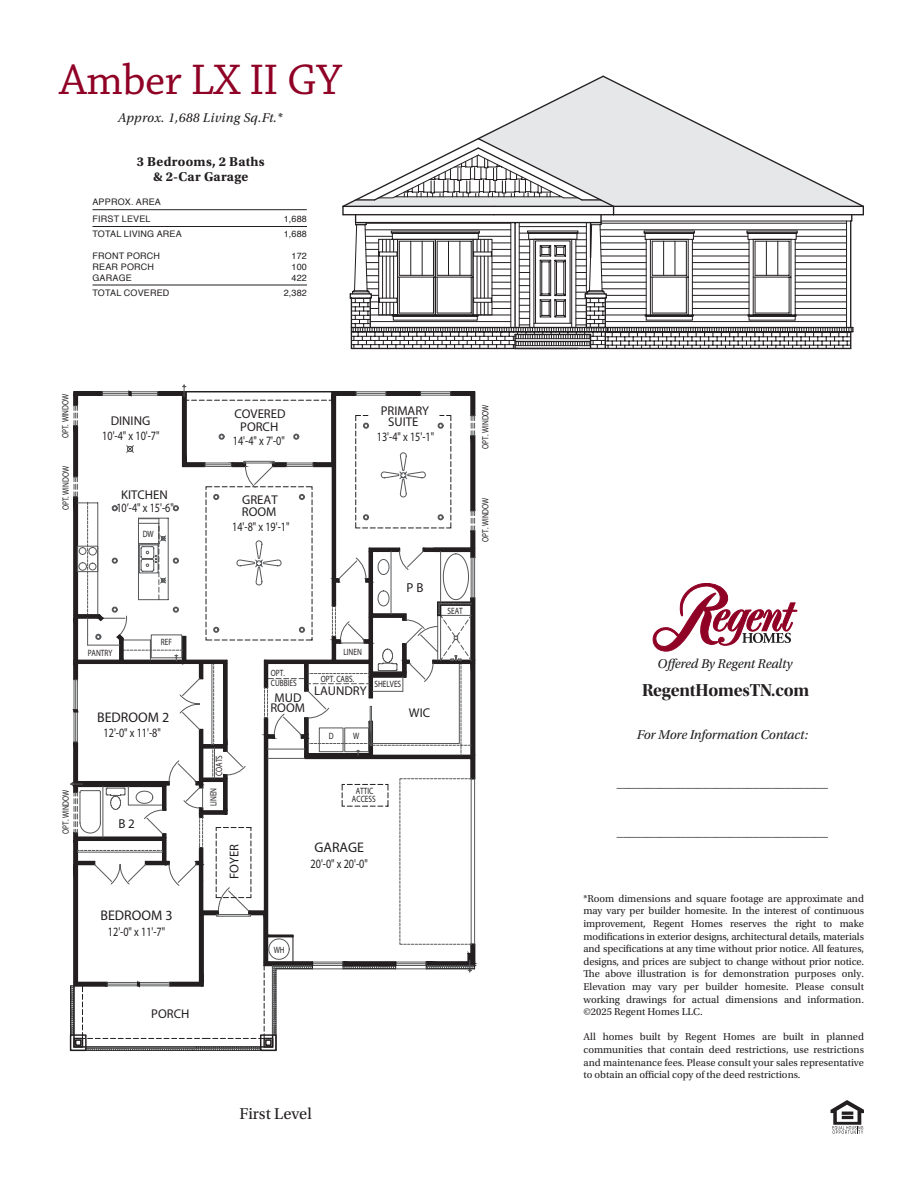
<style>
.page{position:relative;width:918px;height:1188px;background:#fff}
.page>*{position:absolute;margin:0;border:0;box-sizing:border-box;transform-origin:0 0}
.t1{font:45px "Chaparral Pro";letter-spacing:-.01em;color:#900126}
.t2{font:18px "Utopia Std Bold Disp";letter-spacing:-.01em;color:#231f20}
.t3{font:16.5px "Utopia Std";color:#231f20}
.t4{font:13.95px "Myriad Pro";color:#231f20}
.t5{font:italic 13.5px "Utopia Std";letter-spacing:-.01em;color:#231f20}
.t6{font:700 13.5px/15px "Utopia Std";letter-spacing:.02em;color:#231f20;text-align:center}
.t7{font:italic 13.5px "Utopia Std";letter-spacing:.02em;color:#231f20}
.t8{font:13.05px "Myriad Pro";color:#231f20}
.t9{font:12.75px "Myriad Pro";color:#231f20;scale:.8 1}
.t10{font:12.75px/11.9px "Myriad Pro";color:#231f20;text-align:center}
.t11{font:10.5px/12.6px "Utopia Std";color:#231f20;text-align:justify}
.t12{font:9.15px/8.6px "Myriad Pro";color:#231f20;text-align:center;scale:.8 1}
.t13{font:9px/16.8px "Helvetica";letter-spacing:.02em;color:#231f20}
</style>
<div class="page">
<hr style="left:92px;top:209px;width:215px;height:1px;background:#231f20">
<hr style="left:92px;top:226px;width:215px;height:1px;background:#231f20">
<hr style="left:92px;top:285px;width:215px;height:1px;background:#231f20">
<svg style="left:831px;top:1100px;width:33px;height:34px"></svg>
<svg style="left:653px;top:583px;width:144px;height:68px"></svg>
<svg style="left:69px;top:391px;width:406px;height:660px"></svg>
<hr style="left:313px;top:969px;width:30px;height:1px;background:#57585a">
<hr style="left:396px;top:969px;width:30px;height:1px;background:#57585a">
<hr style="left:351px;top:348px;width:500px;height:1px;background:#231f20">
<svg style="left:342px;top:76px;width:522px;height:272px"></svg>
<h1 class="t1" style="left:60px;top:55px;width:284px">Amber LX II GY</h1>
<p class="t7" style="left:118px;top:110px;width:166px">Approx. 1,688 Living Sq.Ft.*</p>
<p class="t6" style="left:137px;top:154px;width:129px">3 Bedrooms, 2 Baths &amp; 2-Car Garage</p>
<p class="t13" style="left:92px;top:194px;width:70px">APPROX. AREA<br>FIRST LEVEL</p>
<p class="t13" style="left:284px;top:211px;width:25px">1,688</p>
<p class="t13" style="left:92px;top:226px;width:91px">TOTAL LIVING AREA</p>
<p class="t13" style="left:284px;top:226px;width:25px">1,688</p>
<p class="t13" style="left:92px;top:248px;width:69px">FRONT PORCH</p>
<p class="t13" style="left:292px;top:248px;width:17px">172</p>
<p class="t13" style="left:92px;top:258px;width:63px">REAR PORCH</p>
<p class="t13" style="left:292px;top:258px;width:17px">100</p>
<p class="t13" style="left:92px;top:269px;width:41px">GARAGE</p>
<p class="t13" style="left:292px;top:269px;width:17px">422</p>
<p class="t13" style="left:92px;top:285px;width:79px">TOTAL COVERED</p>
<p class="t13" style="left:284px;top:285px;width:25px">2,382</p>
<p class="t12" style="left:61px;top:438px;width:57px;rotate:-90deg">OPT. WINDOW</p>
<p class="t12" style="left:481px;top:449px;width:57px;rotate:-90deg">OPT. WINDOW</p>
<p class="t10" style="left:381px;top:404px;width:50px">PRIMARY<br>SUITE</p>
<p class="t10" style="left:234px;top:407px;width:53px;line-height:12.8px">COVERED<br>PORCH</p>
<p class="t10" style="left:111px;top:415px;width:41px">DINING</p>
<p class="t9" style="left:102px;top:428px;width:73px">10'-4" x 10'-7"</p>
<p class="t9" style="left:377px;top:429px;width:73px">13'-4" x 15'-1"</p>
<p class="t9" style="left:233px;top:433px;width:67px">14'-4" x 7'-0"</p>
<p class="t12" style="left:61px;top:510px;width:57px;rotate:-90deg">OPT. WINDOW</p>
<p class="t10" style="left:121px;top:488px;width:48px">KITCHEN</p>
<p class="t9" style="left:116px;top:500px;width:73px">10’-4" x 15'-6"</p>
<p class="t12" style="left:143px;top:529px;width:15px">DW</p>
<p class="t12" style="left:88px;top:648px;width:32px">PANTRY</p>
<p class="t12" style="left:161px;top:638px;width:15px">REF</p>
<p class="t12" style="left:61px;top:834px;width:57px;rotate:-90deg">OPT. WINDOW</p>
<h3 class="t4" style="left:97px;top:708px;width:74px">BEDROOM 2</h3>
<p class="t9" style="left:104px;top:725px;width:73px">12'-0" x 11'-8"</p>
<p class="t8" style="left:118px;top:815px;width:18px">B 2</p>
<h3 class="t4" style="left:101px;top:907px;width:74px">BEDROOM 3</h3>
<p class="t9" style="left:108px;top:924px;width:73px">12'-0" x 11'-7"</p>
<p class="t10" style="left:242px;top:494px;width:37px;text-align:left">GREAT<br>ROOM</p>
<p class="t9" style="left:232px;top:519px;width:73px">14'-8" x 19'-1"</p>
<p class="t12" style="left:215px;top:776px;width:28px;rotate:-90deg">COATS</p>
<p class="t12" style="left:209px;top:806px;width:25px;rotate:-90deg">LINEN</p>
<p class="t10" style="left:228px;top:879px;width:36px;rotate:-90deg">FOYER</p>
<p class="t8" style="left:407px;top:579px;width:18px">P B</p>
<p class="t12" style="left:271px;top:668px;width:34px;line-height:10.4px;text-align:left">OPT.<br>CUBBIES</p>
<p class="t10" style="left:270px;top:692px;width:36px;line-height:10.6px">MUD<br>ROOM</p>
<p class="t12" style="left:343px;top:648px;width:25px">LINEN</p>
<p class="t12" style="left:321px;top:674px;width:43px">OPT. CABS.</p>
<p class="t10" style="left:314px;top:685px;width:54px">LAUNDRY</p>
<p class="t12" style="left:374px;top:680px;width:35px">SHELVES</p>
<p class="t12" style="left:329px;top:732px;width:8px">D</p>
<p class="t12" style="left:353px;top:732px;width:9px">W</p>
<p class="t10" style="left:409px;top:707px;width:23px">WIC</p>
<p class="t12" style="left:447px;top:606px;width:21px">SEAT</p>
<p class="t12" style="left:352px;top:786px;width:31px">ATTIC<br>ACCESS</p>
<h3 class="t4" style="left:314px;top:838px;width:51px">GARAGE</h3>
<p class="t9" style="left:311px;top:856px;width:73px">20'-0" x 20'-0"</p>
<p class="t12" style="left:481px;top:542px;width:57px;rotate:-90deg">OPT. WINDOW</p>
<p class="t12" style="left:274px;top:945px;width:15px">WH</p>
<p class="t10" style="left:151px;top:1007px;width:40px">PORCH</p>
<h3 class="t3" style="left:240px;top:1105px;width:74px">First Level</h3>
<p class="t5" style="left:658px;top:657px;width:136px">Offered By Regent Realty</p>
<h2 class="t2" style="left:642px;top:680px;width:169px">RegentHomesTN.com</h2>
<p class="t5" style="left:637px;top:727px;width:173px">For More Information Contact:</p>
<p class="t5" style="left:617px;top:776px;width:213px">__________________________________</p>
<p class="t5" style="left:617px;top:824px;width:213px">__________________________________</p>
<p class="t11" style="left:584px;top:892px;width:282px">*Room dimensions and square footage are approximate and may vary per builder homesite. In the interest of continuous improvement, Regent Homes reserves the right to make modifications in exterior designs, architectural details, materials and specifications at any time without prior notice. All features, designs, and prices are subject to change without prior notice.<br>The above illustration is for demonstration purposes only.<br>Elevation may vary per builder homesite. Please consult working drawings for actual dimensions and information. ©2025 Regent Homes LLC.</p>
<p class="t11" style="left:584px;top:1031px;width:282px">All homes built by Regent Homes are built in planned communities that contain deed restrictions, use restrictions and maintenance fees. Please consult your sales representative to obtain an official copy of the deed restrictions.</p>
</div>
